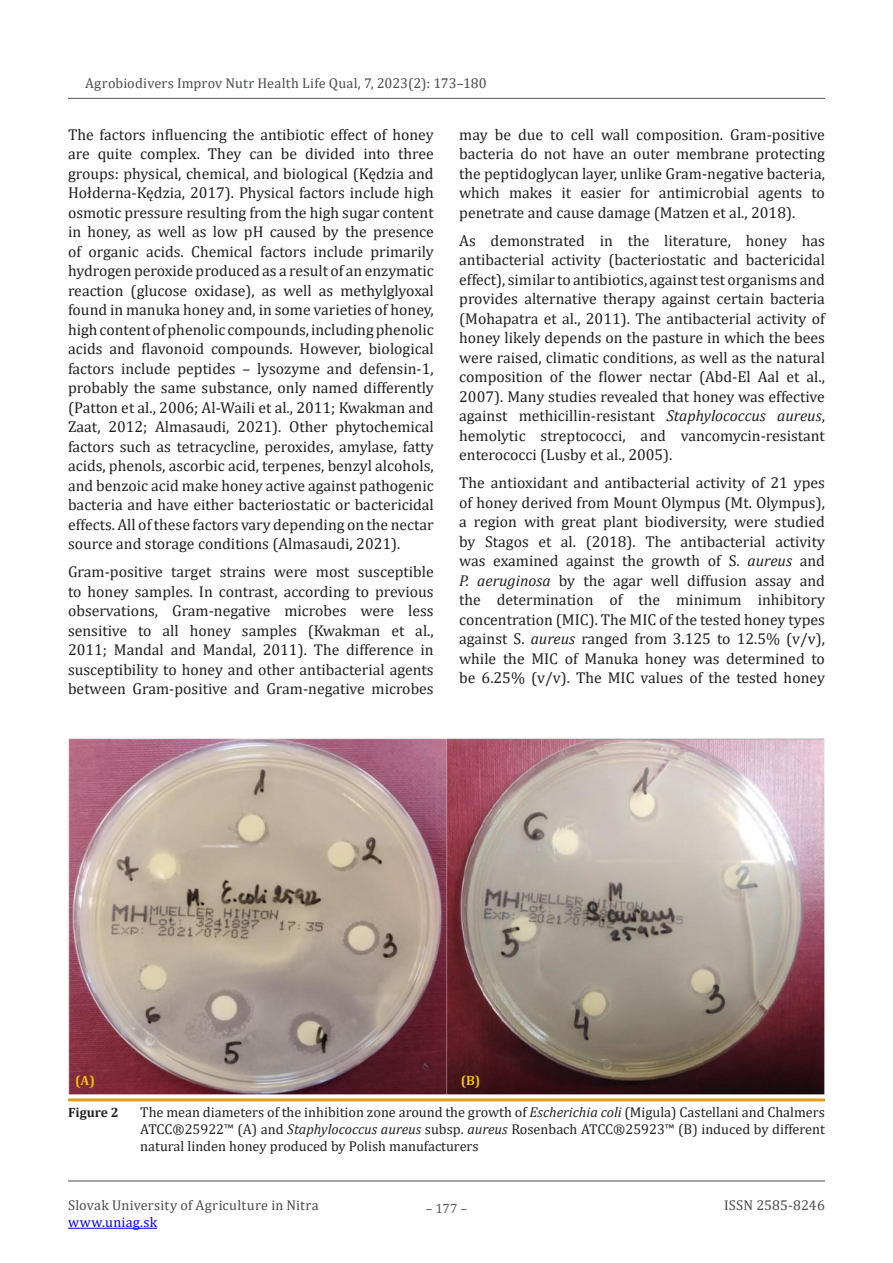
<style>
.page{position:relative;width:893px;height:1263px;background:#fff}
.page>*{position:absolute;margin:0;border:0;box-sizing:border-box;transform-origin:0 0}
.blok_ang{font:15.75px/19.5px "Cambria";color:#231f20;text-align:justify}
.obrazok{font:14.25px/17.1px "Cambria";color:#231f20;text-align:justify}
.t1{font:14.25px "Cambria";letter-spacing:.01em;color:#4b4c4d}
.t2{font:14.25px "Cambria";letter-spacing:.02em;color:#00f}
.obrazok-2{font:700 13.5px "Cambria";color:#231f20}
.t3{font:700 13.5px "Cambria";color:#f2c209}
.t4{font:13.5px "Cambria";color:#57585a}
.s1{font-style:italic}
</style>
<div class="page">
<hr style="left:68px;top:98px;width:757px;height:1px;background:#6c6d70">
<hr style="left:68px;top:1228px;width:89px;height:1px;background:#00f">
<hr style="left:68px;top:1180px;width:757px;height:1px;background:#6c6d70">
<img style="left:68px;top:738px;width:757px;height:356px">
<hr style="left:68px;top:1098px;width:757px;height:3px;background:#e39f13">
<p class="t1" style="left:85px;top:74px;width:403px">Agrobiodivers Improv Nutr Health Life Qual, 7, 2023(2): 173–180</p>
<p class="blok_ang" style="left:68px;top:125px;width:367px">The factors influencing the antibiotic effect of honey are quite complex. They can be divided into three groups: physical, chemical, and biological (Kędzia and Hołderna-Kędzia, 2017). Physical factors include high osmotic pressure resulting from the high sugar content in honey, as well as low pH caused by the presence of organic acids. Chemical factors include primarily hydrogen peroxide produced as a result of an enzymatic reaction (glucose oxidase), as well as methylglyoxal found in manuka honey and, in some varieties of honey, high content of phenolic compounds, including phenolic acids and flavonoid compounds. However, biological factors include peptides – lysozyme and defensin-1, probably the same substance, only named differently (Patton et al., 2006; Al-Waili et al., 2011; Kwakman and Zaat, 2012; Almasaudi, 2021). Other phytochemical factors such as tetracycline, peroxides, amylase, fatty acids, phenols, ascorbic acid, terpenes, benzyl alcohols, and benzoic acid make honey active against pathogenic bacteria and have either bacteriostatic or bactericidal effects. All of these factors vary depending on the nectar source and storage conditions (Almasaudi, 2021).</p>
<p class="blok_ang" style="left:68px;top:562px;width:367px">Gram-positive target strains were most susceptible to honey samples. In contrast, according to previous observations, Gram-negative microbes were less sensitive to all honey samples (Kwakman et al., 2011; Mandal and Mandal, 2011). The difference in susceptibility to honey and other antibacterial agents between Gram-positive and Gram-negative microbes</p>
<p class="blok_ang" style="left:459px;top:125px;width:367px">may be due to cell wall composition. Gram-positive bacteria do not have an outer membrane protecting the peptidoglycan layer, unlike Gram-negative bacteria, which makes it easier for antimicrobial agents to penetrate and cause damage (Matzen et al., 2018).</p>
<p class="blok_ang" style="left:459px;top:231px;width:367px">As demonstrated in the literature, honey has antibacterial activity (bacteriostatic and bactericidal effect), similar to antibiotics, against test organisms and provides alternative therapy against certain bacteria (Mohapatra et al., 2011). The antibacterial activity of honey likely depends on the pasture in which the bees were raised, climatic conditions, as well as the natural composition of the flower nectar (Abd-El Aal et al., 2007). Many studies revealed that honey was effective against methicillin-resistant <span class="s1">Staphylococcus aureus</span>, hemolytic streptococci, and vancomycin-resistant enterococci (Lusby et al., 2005).</p>
<p class="blok_ang" style="left:459px;top:473px;width:367px">The antioxidant and antibacterial activity of 21 ypes of honey derived from Mount Olympus (Mt. Olympus), a region with great plant biodiversity, were studied by Stagos et al. (2018). The antibacterial activity was examined against the growth of S. <span class="s1">aureus</span> and <span class="s1">P. aeruginosa</span> by the agar well diffusion assay and the determination of the minimum inhibitory concentration (MIC). The MIC of the tested honey types against S. <span class="s1">aureus</span> ranged from 3.125 to 12.5% (v/v), while the MIC of Manuka honey was determined to be 6.25% (v/v). The MIC values of the tested honey</p>
<p class="t3" style="left:75px;top:1070px;width:21px">(A)</p>
<p class="t3" style="left:461px;top:1070px;width:21px">(B)</p>
<p class="obrazok-2" style="left:68px;top:1103px;width:52px">Figure 2</p>
<p class="obrazok" style="left:140px;top:1103px;width:686px">The mean diameters of the inhibition zone around the growth of <span class="s1">Escherichia coli</span> (Migula) Castellani and Chalmers ATCC®25922™ (A) and <span class="s1">Staphylococcus aureus</span> subsp. <span class="s1">aureus</span> Rosenbach ATCC®25923™ (B) induced by different natural linden honey produced by Polish manufacturers</p>
<p class="t1" style="left:68px;top:1197px;width:252px">Slovak University of Agriculture in Nitra</p>
<p class="t2" style="left:68px;top:1214px;width:91px">www.uniag.sk</p>
<p class="t4" style="left:426px;top:1200px;width:43px">– 177 –</p>
<p class="t1" style="left:724px;top:1197px;width:102px">ISSN 2585-8246</p>
</div>
